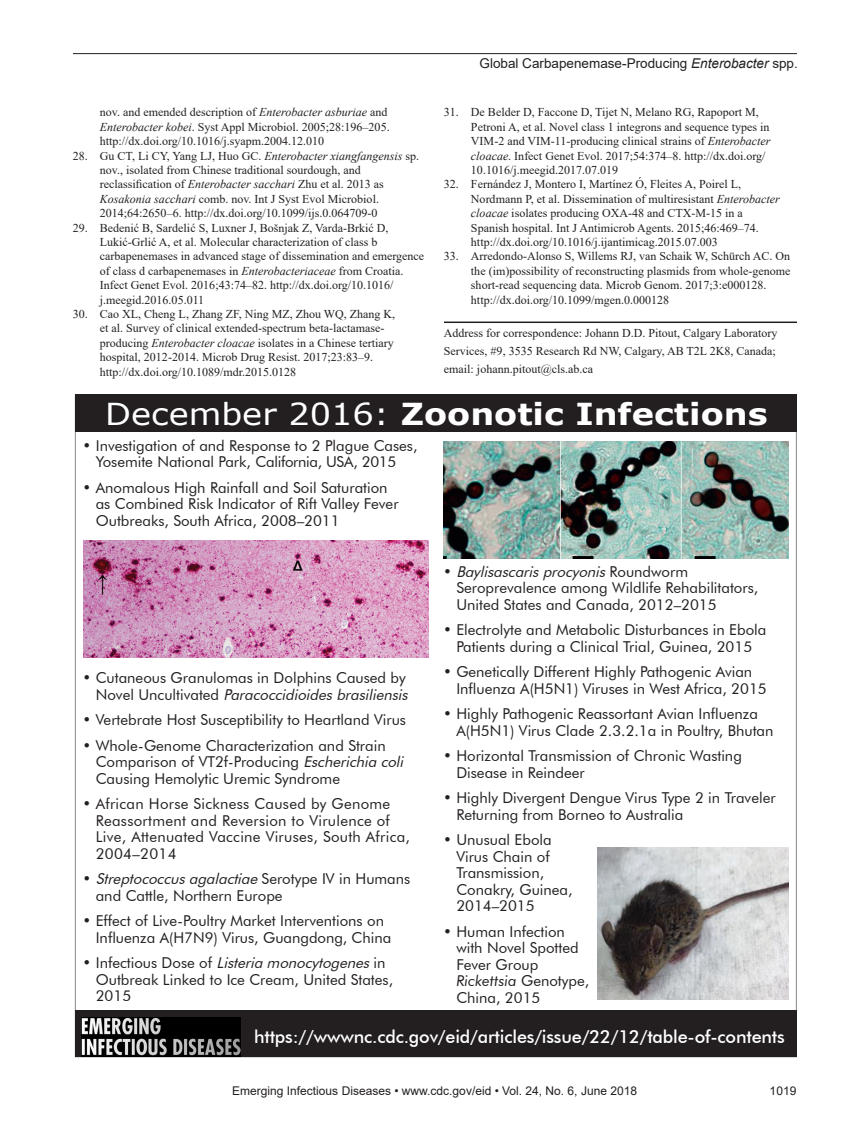
<style>
.page{position:relative;width:851px;height:1134px;background:#fff}
.page>*{position:absolute;margin:0;border:0;box-sizing:border-box;transform-origin:0 0}
.t1{font:700 30.3px "Verdana";color:#fff;scale:1.11 1}
.Body_Text{font:500 18px "Futura BT";letter-spacing:-.01em;color:#fff}
.TOC_Title{font:15px/16.5px "Futura BT";color:#231f20}
.TOC_Title-2{font:15px/16.5px "Futura BT";letter-spacing:.02em;color:#231f20}
.Running_Head{font:13.5px "Arial";color:#231f20}
.References{font:12px/14.4px "Times New Roman";color:#231f20}
.Correspondence{font:12px/18px "Times New Roman";color:#231f20}
.t2{font:12px "Arial";color:#231f20}
.s1{font-style:italic}
.s2{font-weight:400}
</style>
<div class="page">
<hr style="left:73px;top:53px;width:723px;height:1px;background:#231f20">
<hr style="left:444px;top:322px;width:353px;height:1px;background:#231f20">
<div style="left:75px;top:394px;width:721px;height:663px;background:#fff;border:1px solid #939598"></div>
<img style="left:84px;top:540px;width:344px;height:118px">
<img style="left:444px;top:441px;width:344px;height:117px">
<img style="left:597px;top:848px;width:191px;height:152px">
<div style="left:75px;top:1011px;width:721px;height:46px;background:#231f20"></div>
<img style="left:82px;top:1017px;width:158px;height:40px">
<div style="left:76px;top:395px;width:720px;height:37px;background:#231f20"></div>
<p class="References" style="left:100px;top:105px;width:291px">nov. and emended description of <span class="s1">Enterobacter asburiae</span> and<br><span class="s1">Enterobacter kobei</span>. Syst Appl Microbiol. 2005;28:196–205. http://dx.doi.org/10.1016/j.syapm.2004.12.010</p>
<p class="References" style="left:100px;top:148px;width:321px;text-indent:-27px">28. Gu CT, Li CY, Yang LJ, Huo GC. <span class="s1">Enterobacter xiangfangensis</span> sp. nov., isolated from Chinese traditional sourdough, and reclassification of <span class="s1">Enterobacter sacchari</span> Zhu et al. 2013 as <span class="s1">Kosakonia sacchari</span> comb. nov. Int J Syst Evol Microbiol.<br>2014;64:2650–6. http://dx.doi.org/10.1099/ijs.0.064709-0</p>
<p class="References" style="left:100px;top:220px;width:325px;text-indent:-27px">29. Bedenić B, Sardelić S, Luxner J, Bošnjak Z, Varda-Brkić D, Lukić-Grlić A, et al. Molecular characterization of class b carbapenemases in advanced stage of dissemination and emergence of class d carbapenemases in <span class="s1">Enterobacteriaceae</span> from Croatia.<br>Infect Genet Evol. 2016;43:74–82. http://dx.doi.org/10.1016/ j.meegid.2016.05.011</p>
<p class="References" style="left:100px;top:306px;width:297px;text-indent:-27px">30. Cao XL, Cheng L, Zhang ZF, Ning MZ, Zhou WQ, Zhang K, et al. Survey of clinical extended-spectrum beta-lactamase&shy;producing <span class="s1">Enterobacter cloacae</span> isolates in a Chinese tertiary hospital, 2012-2014. Microb Drug Resist. 2017;23:83–9. http://dx.doi.org/10.1089/mdr.2015.0128</p>
<p class="Running_Head" style="left:479px;top:54px;width:320px">Global Carbapenemase-Producing <span class="s1">Enterobacter</span> spp.</p>
<p class="References" style="left:471px;top:105px;width:301px;text-indent:-27px">31. De Belder D, Faccone D, Tijet N, Melano RG, Rapoport M, Petroni A, et al. Novel class 1 integrons and sequence types in VIM-2 and VIM-11-producing clinical strains of <span class="s1">Enterobacter cloacae</span>. Infect Genet Evol. 2017;54:374–8. http://dx.doi.org/ 10.1016/j.meegid.2017.07.019</p>
<p class="References" style="left:471px;top:177px;width:310px;text-indent:-27px">32. Fernández J, Montero I, Martínez Ó, Fleites A, Poirel L, Nordmann P, et al. Dissemination of multiresistant <span class="s1">Enterobacter cloacae</span> isolates producing OXA-48 and CTX-M-15 in a Spanish hospital. Int J Antimicrob Agents. 2015;46:469–74. http://dx.doi.org/10.1016/j.ijantimicag.2015.07.003</p>
<p class="References" style="left:471px;top:249px;width:321px;text-indent:-27px">33. Arredondo-Alonso S, Willems RJ, van Schaik W, Schürch AC. On the (im)possibility of reconstructing plasmids from whole-genome short-read sequencing data. Microb Genom. 2017;3:e000128. http://dx.doi.org/10.1099/mgen.0.000128</p>
<p class="Correspondence" style="left:444px;top:323px;width:335px">Address for correspondence: Johann D.D. Pitout, Calgary Laboratory<br>Services, #9, 3535 Research Rd NW, Calgary, AB T2L 2K8, Canada; email: johann.pitout@cls.ab.ca</p>
<h1 class="t1" style="left:105px;top:392px;width:598px"><span class="s2">December 2016:</span> Zoonotic Infections</h1>
<p class="TOC_Title" style="left:82px;top:437px;width:336px;text-align:center">• Investigation of and Response to 2 Plague Cases,<br>Yosemite National Park, California, USA, 2015</p>
<p class="TOC_Title" style="left:96px;top:479px;width:304px;text-indent:-13px">• Anomalous High Rainfall and Soil Saturation as Combined Risk Indicator of Rift Valley Fever<br>Outbreaks, South Africa, 2008–2011</p>
<p class="TOC_Title" style="left:456px;top:563px;width:303px;text-indent:-13px">• <span class="s1">Baylisascarisprocyonis</span>R o u n d w o r m<br>Seroprevalence among Wildlife Rehabilitators,<br>United States and Canada, 2012–2015</p>
<p class="TOC_Title" style="left:443px;top:622px;width:325px;text-align:center">• Electrolyte and Metabolic Disturbances in Ebola<br>Patients during a Clinical Trial, Guinea, 2015</p>
<p class="TOC_Title" style="left:456px;top:664px;width:312px;text-indent:-13px">• Genetically Different Highly Pathogenic Avian<br>Influenza A(H5N1) Viruses in West Africa, 2015</p>
<p class="TOC_Title" style="left:456px;top:706px;width:318px;text-indent:-13px">• Highly Pathogenic Reassortant Avian Influenza<br>A(H5N1) Virus Clade 2.3.2.1a in Poultry, Bhutan</p>
<p class="TOC_Title" style="left:456px;top:748px;width:287px;text-indent:-13px">• Horizontal Transmission of Chronic Wasting<br>Disease in Reindeer</p>
<p class="TOC_Title" style="left:456px;top:790px;width:321px;text-indent:-13px">• Highly Divergent Dengue Virus Type 2 in Traveler<br>Returning from Borneo to Australia</p>
<p class="TOC_Title" style="left:456px;top:832px;width:118px;text-indent:-13px">• Unusual Ebola<br>Virus Chain of<br>Transmission,<br>Conakry, Guinea,<br>2014–2015</p>
<p class="TOC_Title" style="left:456px;top:923px;width:134px;text-indent:-13px">• Human Infection with Novel Spotted<br>Fever Group<br><span class="s1">Rickettsia</span> Genotype,<br>China, 2015</p>
<p class="Body_Text" style="left:254px;top:1026px;width:532px">https://wwwnc.cdc.gov/eid/articles/issue/22/12/table-of-contents</p>
<p class="TOC_Title" style="left:96px;top:670px;width:317px;text-indent:-13px">• Cutaneous Granulomas in Dolphins Caused by<br>N o v e l U n c u l t i v a t e d <span class="s1">Paracoccidioides brasiliensis</span></p>
<p class="TOC_Title" style="left:82px;top:712px;width:325px">• Vertebrate Host Susceptibility to Heartland Virus</p>
<p class="TOC_Title" style="left:96px;top:737px;width:312px;text-indent:-13px">• Whole-Genome Characterization and Strain<br>Comparison of VT2f-Producing <span class="s1">Escherichia coli<br></span>Causing Hemolytic Uremic Syndrome</p>
<p class="TOC_Title-2" style="left:96px;top:796px;width:316px;text-indent:-13px">• African Horse Sickness Caused by Genome Reassortment and Reversion to Virulence of Live, Attenuated Vaccine Viruses, South Africa, 2004–2014</p>
<p class="TOC_Title" style="left:96px;top:871px;width:316px;text-indent:-13px">• <span class="s1">Streptococcusagalactiae</span>S e r o ty p e I V i n H u m a n s and Cattle, Northern Europe</p>
<p class="TOC_Title" style="left:96px;top:913px;width:297px;text-indent:-13px">• Effect of Live-Poultry Market Interventions on<br>Influenza A(H7N9) Virus, Guangdong, China</p>
<p class="TOC_Title" style="left:96px;top:955px;width:299px;text-indent:-13px">• I n fe ct i o u s D o s e o f <span class="s1">Listeria monocytogenes</span>i n<br>Outbreak Linked to Ice Cream, United States,<br>2015</p>
<p class="t2" style="left:232px;top:1083px;width:406px">Emerging Infectious Diseases • www.cdc.gov/eid • Vol. 24, No. 6, June 2018</p>
<p class="t2" style="left:769px;top:1083px;width:28px">1019</p>
</div>
